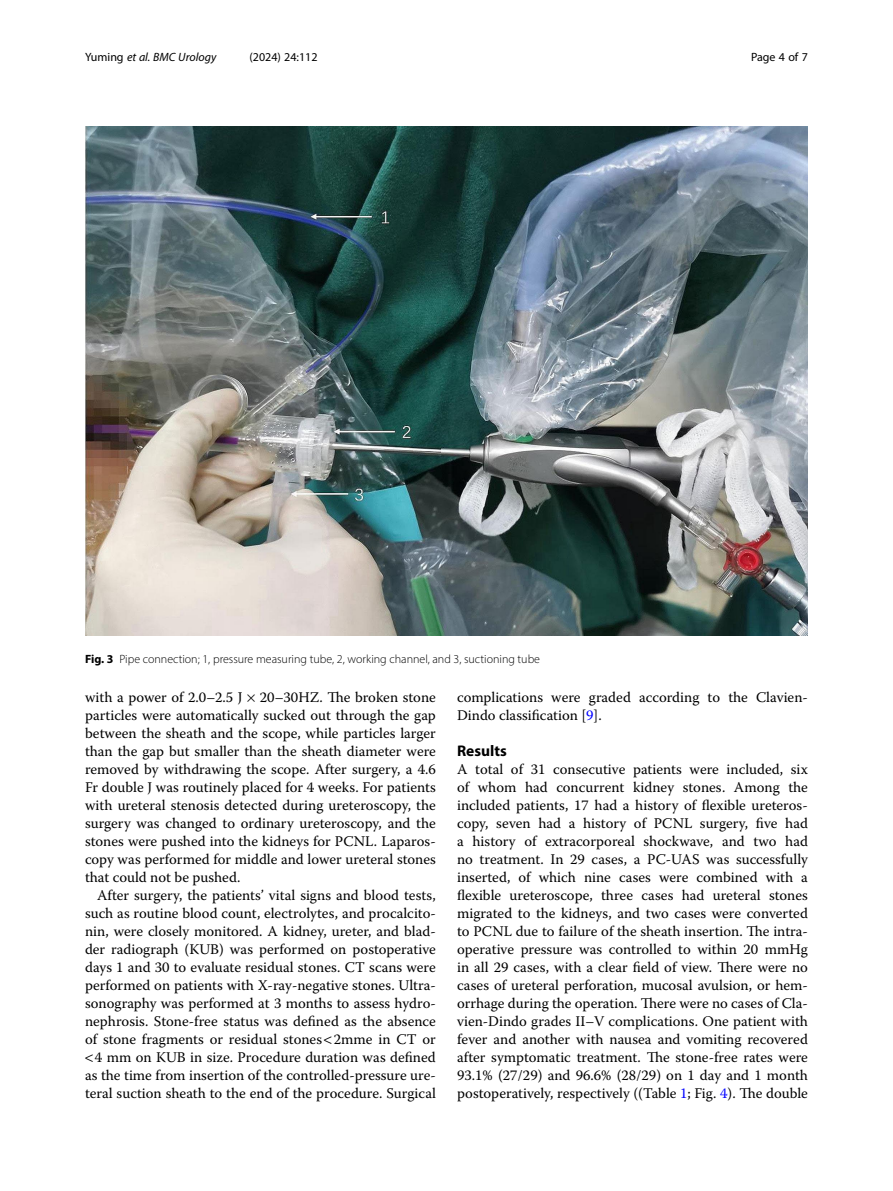
<style>
.page{position:relative;width:893px;height:1191px;background:#fff}
.page>*{position:absolute;margin:0;border:0;box-sizing:border-box;transform-origin:0 0}
.Head_1{font:700 15.45px "Myriad Pro";color:#000}
.Body_Text{font:14.7px/18px "Warnock Pro";color:#000;text-align:justify}
.Body_Text_Indent{font:14.7px/18px "Warnock Pro";color:#000;text-align:right}
.Figure_Caption{font:300 12px "Myriad Pro";color:#000}
.t1{font:italic 12px "Myriad Pro";color:#000}
.t2{font:12px "Myriad Pro";color:#000}
.s1{font-style:normal}
.s2{font-weight:700}
.s3{color:#00f}
</style>
<div class="page">
<img style="left:85px;top:126px;width:723px;height:510px">
<p class="t1" style="left:85px;top:50px;width:133px"><span class="s1">Yuming</span> et al. BMC Urology</p>
<p class="t2" style="left:249px;top:50px;width:70px">(2024) 24:112</p>
<p class="t2" style="left:751px;top:50px;width:58px">Page 4 of 7</p>
<p class="Figure_Caption" style="left:85px;top:652px;width:457px"><span class="s2">Fig. 3</span> Pipe connection; 1, pressure measuring tube, 2, working channel, and 3, suctioning tube</p>
<p class="Body_Text" style="left:85px;top:688px;width:352px">with a power of 2.0–2.5 J 20–30HZ. The broken stone particles were automatically sucked out through the gap between the sheath and the scope, while particles larger than the gap but smaller than the sheath diameter were removed by withdrawing the scope. After surgery, a 4.6<br>Fr double J was routinely placed for 4 weeks. For patients with ureteral stenosis detected during ureteroscopy, the surgery was changed to ordinary ureteroscopy, and the stones were pushed into the kidneys for PCNL. Laparos&shy;copy was performed for middle and lower ureteral stones that could not be pushed.</p>
<p class="Body_Text_Indent" style="left:85px;top:886px;width:352px">After surgery, the patients’ vital signs and blood tests, such as routine blood count, electrolytes, and procalcito&shy;nin, were closely monitored. A kidney, ureter, and blad&shy;der radiograph (KUB) was performed on postoperative days 1 and 30 to evaluate residual stones. CT scans were performed on patients with X-ray-negative stones. Ultra&shy;sonography was performed at 3 months to assess hydro&shy;nephrosis. Stone-free status was defined as the absence of stone fragments or residual stones 2mme in CT or 4 mm on KUB in size. Procedure duration was defined as the time from insertion of the controlled-pressure ure&shy;teral suction sheath to the end of the procedure. Surgical</p>
<p class="Body_Text_Indent" style="left:457px;top:688px;width:352px;text-align:left">complications were graded according to the Clavien-<br>Dindo classification [<span class="s3">9</span>].</p>
<p class="Head_1" style="left:457px;top:741px;width:51px">Results</p>
<p class="Body_Text" style="left:457px;top:760px;width:352px">A total of 31 consecutive patients were included, six of whom had concurrent kidney stones. Among the included patients, 17 had a history of flexible ureteros&shy;copy, seven had a history of PCNL surgery, five had a history of extracorporeal shockwave, and two had no treatment. In 29 cases, a PC-UAS was successfully inserted, of which nine cases were combined with a flexible ureteroscope, three cases had ureteral stones migrated to the kidneys, and two cases were converted to PCNL due to failure of the sheath insertion. The intra&shy;operative pressure was controlled to within 20 mmHg in all 29 cases, with a clear field of view. There were no cases of ureteral perforation, mucosal avulsion, or hem&shy;orrhage during the operation. There were no cases of Cla&shy;vien-Dindo grades II–V complications. One patient with fever and another with nausea and vomiting recovered after symptomatic treatment. The stone-free rates were 93.1% (27/29) and 96.6% (28/29) on 1 day and 1 month postoperatively, respectively ((Table <span class="s3">1</span>; Fig. <span class="s3">4</span>). The double</p>
</div>
